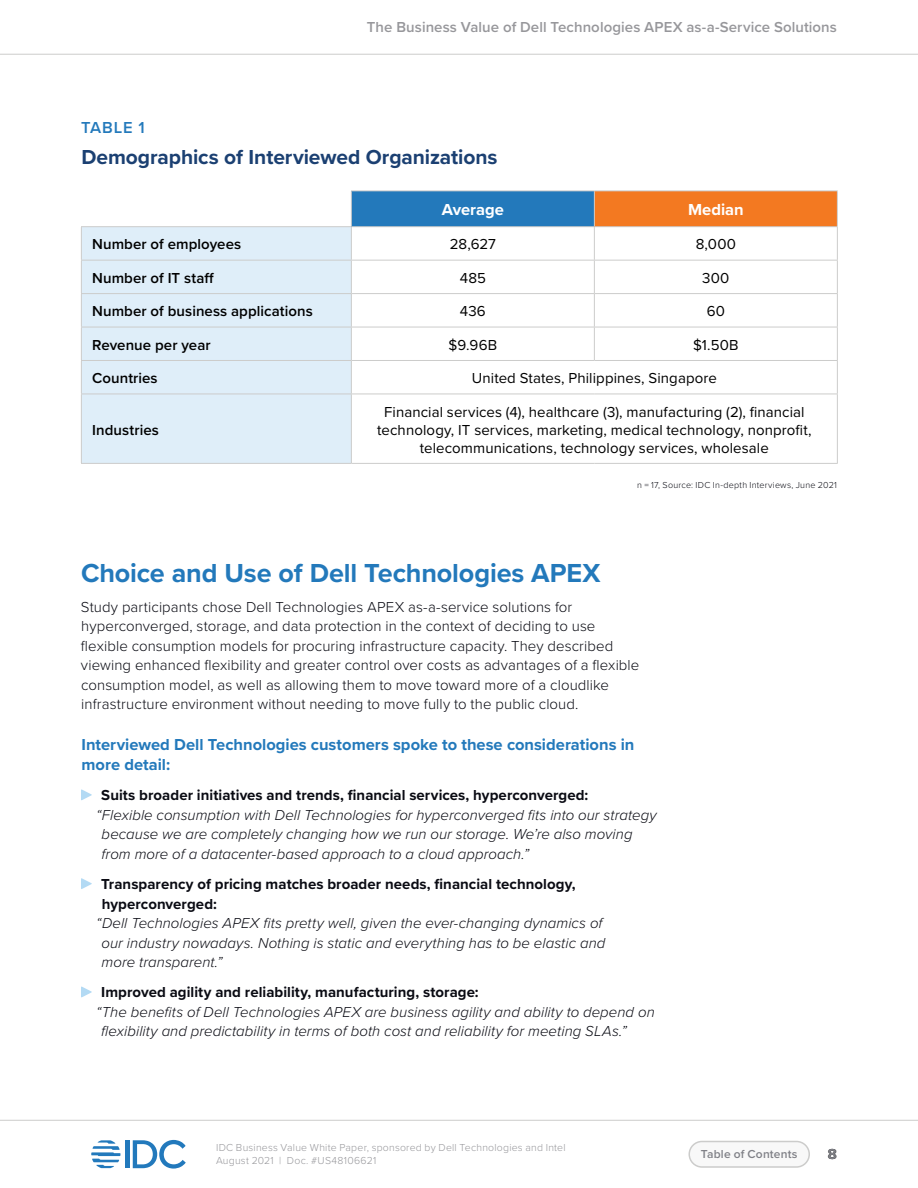
<style>
.page{position:relative;width:918px;height:1188px;background:#fff}
.page>*{position:absolute;margin:0;border:0;box-sizing:border-box;transform-origin:0 0}
.t1{font:700 27px "Proxima Nova";letter-spacing:-.005em;color:#2379bb}
.t2{font:700 21px "Proxima Nova";letter-spacing:-.005em;color:#1b4072}
.t3{font:700 16.5px/19.5px "Proxima Nova";color:#2379bb}
.t4{font:700 16.5px "Proxima Nova";color:#fff}
.t5{font:600 16.5px "Proxima Nova";letter-spacing:.05em;color:#2379bb}
.t6{font:italic 300 15px/19.5px "Proxima Nova";letter-spacing:.005em;color:#0a0b13}
.t7{font:300 15px/19.5px "Proxima Nova";letter-spacing:.005em;color:#0a0b13}
.t8{font:15px/18px "Proxima Nova";letter-spacing:.005em;color:#000;text-align:center}
.t9{font:700 15px/19.5px "Proxima Nova";letter-spacing:.005em;color:#0a0b13}
.t10{font:600 15px "Proxima Nova";letter-spacing:.005em;color:#000}
.t11{font:600 15px "Proxima Nova";letter-spacing:.005em;color:#97979b}
.t12{font:700 15px "Proxima Nova";color:#000}
.t13{font:600 12px "Proxima Nova";letter-spacing:.015em;color:#808187}
.t14{font:300 10.5px/13.5px "Proxima Nova";letter-spacing:.02em;color:#97979b}
.t15{font:300 9px "Proxima Nova";letter-spacing:.025em;color:#0a0b13}
</style>
<div class="page">
<div style="left:689px;top:1142px;width:120px;height:25px;background:#f8f8f8;border-radius:13px"></div>
<div style="left:688px;top:1141px;width:122px;height:27px;border:2px solid #cccccb;border-radius:13px"></div>
<hr style="left:0;top:54px;width:918px;height:1px;background:#cccccb">
<hr style="left:0;top:1120px;width:918px;height:1px;background:#cccccb">
<hr style="left:125px;top:1140px;width:4px;height:28px;background:#2279bc">
<svg style="left:133px;top:1140px;width:53px;height:29px"></svg>
<svg style="left:91px;top:1140px;width:29px;height:28px"></svg>
<svg style="left:81px;top:789px;width:11px;height:11px"></svg>
<svg style="left:81px;top:878px;width:11px;height:11px"></svg>
<svg style="left:81px;top:986px;width:11px;height:12px"></svg>
<div style="left:351px;top:191px;width:243px;height:36px;background:#2379bb"></div>
<div style="left:594px;top:191px;width:243px;height:36px;background:#f37921"></div>
<div style="left:82px;top:227px;width:269px;height:236px;background:#dfeef9"></div>
<hr style="left:351px;top:190px;width:243px;height:1px;background:#cccccb">
<hr style="left:351px;top:191px;width:1px;height:35px;background:#cccccb">
<hr style="left:594px;top:190px;width:244px;height:1px;background:#cccccb">
<hr style="left:594px;top:191px;width:1px;height:35px;background:#cccccb">
<hr style="left:837px;top:191px;width:1px;height:35px;background:#cccccb">
<hr style="left:81px;top:226px;width:270px;height:1px;background:#cccccb">
<hr style="left:81px;top:227px;width:1px;height:33px;background:#cccccb">
<hr style="left:351px;top:226px;width:243px;height:1px;background:#cccccb">
<hr style="left:351px;top:227px;width:1px;height:33px;background:#cccccb">
<hr style="left:594px;top:226px;width:244px;height:1px;background:#cccccb">
<hr style="left:594px;top:227px;width:1px;height:33px;background:#cccccb">
<hr style="left:837px;top:227px;width:1px;height:33px;background:#cccccb">
<hr style="left:81px;top:260px;width:270px;height:1px;background:#cccccb">
<hr style="left:81px;top:261px;width:1px;height:32px;background:#cccccb">
<hr style="left:351px;top:260px;width:243px;height:1px;background:#cccccb">
<hr style="left:351px;top:261px;width:1px;height:32px;background:#cccccb">
<hr style="left:594px;top:260px;width:244px;height:1px;background:#cccccb">
<hr style="left:594px;top:261px;width:1px;height:32px;background:#cccccb">
<hr style="left:837px;top:261px;width:1px;height:32px;background:#cccccb">
<hr style="left:81px;top:293px;width:270px;height:1px;background:#cccccb">
<hr style="left:81px;top:294px;width:1px;height:33px;background:#cccccb">
<hr style="left:351px;top:293px;width:243px;height:1px;background:#cccccb">
<hr style="left:351px;top:294px;width:1px;height:33px;background:#cccccb">
<hr style="left:594px;top:293px;width:244px;height:1px;background:#cccccb">
<hr style="left:594px;top:294px;width:1px;height:33px;background:#cccccb">
<hr style="left:837px;top:294px;width:1px;height:33px;background:#cccccb">
<hr style="left:81px;top:327px;width:270px;height:1px;background:#cccccb">
<hr style="left:81px;top:327px;width:1px;height:33px;background:#cccccb">
<hr style="left:351px;top:327px;width:243px;height:1px;background:#cccccb">
<hr style="left:351px;top:327px;width:1px;height:33px;background:#cccccb">
<hr style="left:594px;top:327px;width:244px;height:1px;background:#cccccb">
<hr style="left:594px;top:327px;width:1px;height:33px;background:#cccccb">
<hr style="left:837px;top:327px;width:1px;height:33px;background:#cccccb">
<hr style="left:81px;top:360px;width:270px;height:1px;background:#cccccb">
<hr style="left:81px;top:361px;width:1px;height:33px;background:#cccccb">
<hr style="left:351px;top:360px;width:243px;height:1px;background:#cccccb">
<hr style="left:351px;top:361px;width:1px;height:33px;background:#cccccb">
<hr style="left:594px;top:360px;width:244px;height:1px;background:#cccccb">
<hr style="left:837px;top:361px;width:1px;height:33px;background:#cccccb">
<hr style="left:81px;top:394px;width:270px;height:1px;background:#cccccb">
<hr style="left:81px;top:394px;width:1px;height:69px;background:#cccccb">
<hr style="left:351px;top:394px;width:243px;height:1px;background:#cccccb">
<hr style="left:351px;top:394px;width:1px;height:69px;background:#cccccb">
<hr style="left:594px;top:394px;width:244px;height:1px;background:#cccccb">
<hr style="left:837px;top:394px;width:1px;height:69px;background:#cccccb">
<hr style="left:81px;top:463px;width:270px;height:1px;background:#cccccb">
<hr style="left:351px;top:463px;width:243px;height:1px;background:#cccccb">
<hr style="left:594px;top:463px;width:244px;height:1px;background:#cccccb">
<p class="t11" style="left:367px;top:16px;width:472px">The Business Value of Dell Technologies APEX as-a-Service Solutions</p>
<p class="t5" style="left:81px;top:115px;width:65px">TABLE 1</p>
<h2 class="t2" style="left:81px;top:141px;width:418px">Demographics of Interviewed Organizations</h2>
<p class="t4" style="left:442px;top:197px;width:64px">Average</p>
<p class="t4" style="left:688px;top:197px;width:57px">Median</p>
<p class="t10" style="left:92px;top:233px;width:151px">Number of employees</p>
<p class="t8" style="left:450px;top:235px;width:48px">28,627</p>
<p class="t8" style="left:696px;top:235px;width:42px">8,000</p>
<p class="t10" style="left:92px;top:267px;width:123px">Number of IT staff</p>
<p class="t8" style="left:460px;top:268px;width:28px">485</p>
<p class="t8" style="left:702px;top:268px;width:29px">300</p>
<p class="t10" style="left:92px;top:300px;width:222px">Number of business applications</p>
<p class="t8" style="left:460px;top:302px;width:27px">436</p>
<p class="t8" style="left:707px;top:302px;width:20px">60</p>
<p class="t10" style="left:92px;top:334px;width:120px">Revenue per year</p>
<p class="t8" style="left:449px;top:335px;width:50px">$9.96B</p>
<p class="t8" style="left:693px;top:335px;width:47px">$1.50B</p>
<p class="t10" style="left:92px;top:367px;width:67px">Countries</p>
<p class="t8" style="left:472px;top:368px;width:247px">United States, Philippines, Singapore</p>
<p class="t10" style="left:92px;top:418px;width:68px">Industries</p>
<p class="t8" style="left:377px;top:402px;width:436px">Financial services (4), healthcare (3), manufacturing (2), financial technology, IT services, marketing, medical technology, nonprofit, telecommunications, technology services, wholesale</p>
<p class="t15" style="left:637px;top:478px;width:201px">n = 17, Source: IDC In-depth Interviews, June 2021</p>
<h1 class="t1" style="left:81px;top:552px;width:521px">Choice and Use of Dell Technologies APEX</h1>
<p class="t7" style="left:81px;top:596px;width:560px">Study participants chose Dell Technologies APEX as-a-service solutions for hyperconverged, storage, and data protection in the context of deciding to use flexible consumption models for procuring infrastructure capacity. They described viewing enhanced flexibility and greater control over costs as advantages of a flexible consumption model, as well as allowing them to move toward more of a cloudlike infrastructure environment without needing to move fully to the public cloud.</p>
<p class="t3" style="left:81px;top:735px;width:555px">Interviewed Dell Technologies customers spoke to these considerations in more detail:</p>
<p class="t9" style="left:101px;top:785px;width:489px">Suits broader initiatives and trends, financial services, hyperconverged:</p>
<p class="t6" style="left:102px;top:804px;width:557px;text-indent:-5px">“Flexible consumption with Dell Technologies for hyperconverged fits into our strategy because we are completely changing how we run our storage. We’re also moving from more of a datacenter-based approach to a cloud approach.”</p>
<p class="t9" style="left:101px;top:874px;width:476px">Transparency of pricing matches broader needs, financial technology, hyperconverged:</p>
<p class="t6" style="left:102px;top:913px;width:505px;text-indent:-5px">“Dell Technologies APEX fits pretty well, given the ever-changing dynamics of our industry nowadays. Nothing is static and everything has to be elastic and more transparent.”</p>
<p class="t9" style="left:101px;top:982px;width:379px">Improved agility and reliability, manufacturing, storage:</p>
<p class="t6" style="left:101px;top:1001px;width:555px;text-indent:-5px">“The benefits of Dell Technologies APEX are business agility and ability to depend on flexibility and predictability in terms of both cost and reliability for meeting SLAs.”</p>
<p class="t14" style="left:216px;top:1140px;width:351px">IDC Business Value White Paper, sponsored by Dell Technologies and Intel<br>August 2021 | Doc. #US48106621</p>
<p class="t13" style="left:701px;top:1145px;width:98px">Table of Contents</p>
<p class="t12" style="left:828px;top:1142px;width:11px">8</p>
</div>
